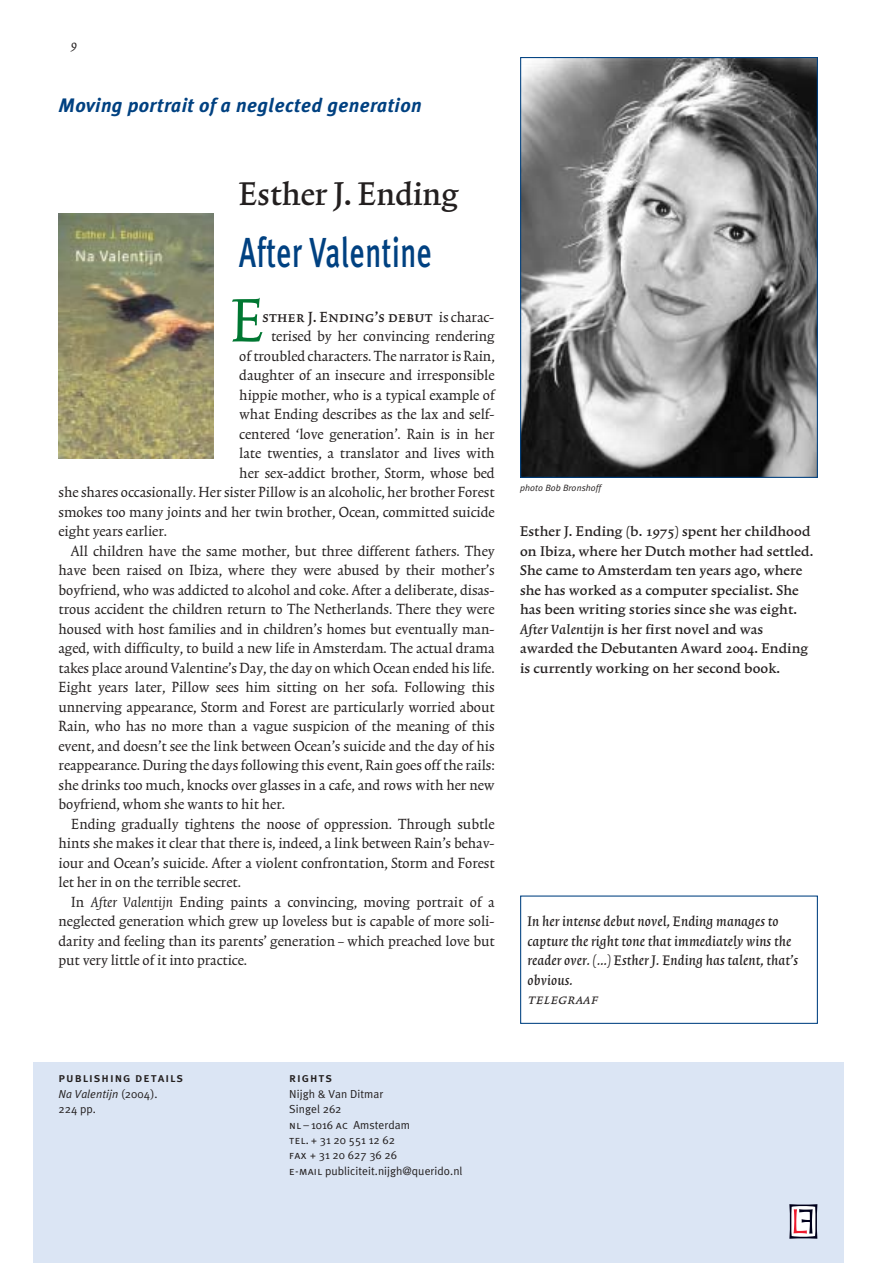
<style>
.page{position:relative;width:893px;height:1263px;background:#fff}
.page>*{position:absolute;margin:0;border:0;box-sizing:border-box;transform-origin:0 0}
.t1{font:72.3px "Trinite No 1 Rom Con";color:#007732}
.t2{font:500 42px "Meta Plus";letter-spacing:.02em;color:#004181;scale:.7 1}
.t3{font:39px "Trinite No 1 Med Con";letter-spacing:.005em;color:#231f1f}
.t4{font:italic 700 19.5px "Meta Plus";letter-spacing:.02em;color:#004181}
.t5{font:17.4px "Trinite No 1 Rom Con";color:#231f1f}
.t6{font:17.4px/19.5px "Trinite No 1 Med Ita";letter-spacing:.01em;color:#231f1f}
.t7{font:17.4px "Trinite No 1 Med Con Exp";letter-spacing:.025em;color:#231f1f}
.t8{font:16.65px/19.5px "Trinite No 1 Med Wid";letter-spacing:.01em;color:#231f1f}
.t9{font:italic 16.65px "Trinite No 1 Rom Wid Exp";letter-spacing:.025em;color:#231f1f}
.t10{font:15.9px "Trinite No 1 Rom Con";color:#231f1f}
.t11{font:12.9px "Meta Plus Medium Caps";letter-spacing:.075em;color:#231f1f}
.t12{font:11.7px/15.5px "Meta Plus Normal";letter-spacing:.005em;color:#231f1f}
.t13{font:italic 9.15px "Meta Plus Normal";letter-spacing:.005em;color:#231f1f}
.s1{font-family:"Trinite No 1 Rom Con"}
.s2{font-family:"Trinite No 1";font-style:italic}
.s3{font-family:"Vast Witversie 2"}
.s4{font-family:"Trinite No 1 Med Ita"}
.s5{font-style:italic}
.s6{font-family:"Meta Plus Normal Caps"}
</style>
<div class="page">
<div style="left:33px;top:1063px;width:810px;height:200px;background:#dbe5f4"></div>
<img style="left:522px;top:59px;width:293px;height:417px">
<div style="left:520px;top:57px;width:297px;height:421px;border:1px solid #004181"></div>
<div style="left:520px;top:896px;width:297px;height:128px;border:1px solid #004181"></div>
<img style="left:58px;top:214px;width:156px;height:244px">
<svg style="left:789px;top:1204px;width:28px;height:35px"></svg>
<svg style="left:791px;top:1206px;width:24px;height:31px"></svg>
<p class="t10" style="left:71px;top:39px;width:7px">9</p>
<p class="t4" style="left:58px;top:99px;width:364px">Moving portrait of a neglected generation</p>
<h3 class="t3" style="left:239px;top:181px;width:220px">Esther J. Ending</h3>
<h2 class="t2" style="left:239px;top:238px;width:276px">After Valentine</h2>
<h1 class="t1" style="left:230px;top:297px;width:35px">E</h1>
<p class="t7" style="left:262px;top:306px;width:233px">sther J. Ending’s debut <span class="s1">is charac-</span></p>
<p class="t5" style="left:271px;top:331px;width:225px">terised by her convincing rendering</p>
<p class="t5" style="left:239px;top:350px;width:257px">of troubled characters. The narrator is Rain,</p>
<p class="t5" style="left:239px;top:370px;width:257px">daughter of an insecure and irresponsible</p>
<p class="t5" style="left:239px;top:389px;width:257px">hippie mother, who is a typical example of</p>
<p class="t5" style="left:239px;top:409px;width:257px">what Ending describes as the lax and self-</p>
<p class="t5" style="left:239px;top:428px;width:257px">centered ‘love generation’. Rain is in her</p>
<p class="t5" style="left:239px;top:448px;width:257px">late twenties, a translator and lives with</p>
<p class="t5" style="left:239px;top:467px;width:257px">her sex-addict brother, Storm, whose bed</p>
<p class="t5" style="left:58px;top:487px;width:437px">she shares occasionally. Her sister Pillow is an alcoholic, her brother Forest</p>
<p class="t5" style="left:58px;top:506px;width:437px">smokes too many joints and her twin brother, Ocean, committed suicide</p>
<p class="t5" style="left:58px;top:526px;width:110px">eight years earlier.</p>
<p class="t5" style="left:71px;top:545px;width:425px">All children have the same mother, but three different fathers. They</p>
<p class="t5" style="left:58px;top:565px;width:437px">have been raised on Ibiza, where they were abused by their mother’s</p>
<p class="t5" style="left:58px;top:584px;width:437px">boyfriend, who was addicted to alcohol and coke. After a deliberate, disas-</p>
<p class="t5" style="left:58px;top:604px;width:437px">trous accident the children return to The Netherlands. There they were</p>
<p class="t5" style="left:58px;top:623px;width:437px">housed with host families and in children’s homes but eventually man-</p>
<p class="t5" style="left:58px;top:643px;width:437px">aged, with difficulty, to build a new life in Amsterdam. The actual drama</p>
<p class="t5" style="left:58px;top:662px;width:437px">takes place around Valentine’s Day, the day on which Ocean ended his life.</p>
<p class="t5" style="left:58px;top:682px;width:437px">Eight years later, Pillow sees him sitting on her sofa. Following this</p>
<p class="t5" style="left:58px;top:701px;width:437px">unnerving appearance, Storm and Forest are particularly worried about</p>
<p class="t5" style="left:58px;top:721px;width:437px">Rain, who has no more than a vague suspicion of the meaning of this</p>
<p class="t5" style="left:58px;top:740px;width:437px">event, and doesn’t see the link between Ocean’s suicide and the day of his</p>
<p class="t5" style="left:58px;top:760px;width:437px">reappearance. During the days following this event, Rain goes off the rails:</p>
<p class="t5" style="left:58px;top:779px;width:437px">she drinks too much, knocks over glasses in a cafe, and rows with her new</p>
<p class="t5" style="left:58px;top:799px;width:228px">boyfriend, whom she wants to hit her.</p>
<p class="t5" style="left:71px;top:818px;width:425px">Ending gradually tightens the noose of oppression. Through subtle</p>
<p class="t5" style="left:58px;top:838px;width:437px">hints she makes it clear that there is, indeed, a link between Rain’s behav-</p>
<p class="t5" style="left:58px;top:857px;width:437px">iour and Ocean’s suicide. After a violent confrontation, Storm and Forest</p>
<p class="t5" style="left:58px;top:877px;width:184px">let her in on the terrible secret.</p>
<p class="t5" style="left:71px;top:896px;width:425px">In <span class="s2">After Valentijn</span> Ending paints a convincing, moving portrait of a</p>
<p class="t5" style="left:58px;top:916px;width:437px">neglected generation which grew up loveless but is capable of more soli-</p>
<p class="t5" style="left:58px;top:935px;width:437px">darity and feeling than its parents’ generation<span class="s3">6</span>–<span class="s3">6</span>which preached love but</p>
<p class="t5" style="left:58px;top:955px;width:190px">put very little of it into practice.</p>
<p class="t13" style="left:520px;top:485px;width:83px">photo Bob Bronshoff</p>
<p class="t8" style="left:520px;top:523px;width:295px">Esther J. Ending (b. 1975) spent her childhood on Ibiza, where her Dutch mother had settled.<br>She came to Amsterdam ten years ago, where she has worked as a computer specialist. She has been writing stories since she was eight.<br><span class="s4">After Valentijn</span> is her first novel and was awarded the Debutanten Award 2004. Ending is currently working on her second book.</p>
<p class="t6" style="left:527px;top:913px;width:272px">In her intense debut novel, Ending manages to capture the right tone that immediately wins the reader over. (...) Esther J. Ending has talent, that’s obvious.</p>
<p class="t9" style="left:527px;top:989px;width:73px">telegraaf</p>
<p class="t11" style="left:58px;top:1070px;width:126px">publishing details</p>
<p class="t12" style="left:58px;top:1087px;width:101px"><span class="s5">Na Valentijn</span> (2004).<br>224 pp.</p>
<p class="t11" style="left:289px;top:1070px;width:44px">rights</p>
<p class="t12" style="left:289px;top:1087px;width:175px">Nijgh &amp; Van Ditmar<br>Singel 262<br><span class="s6">nl</span><span class="s3">6</span>–<span class="s3">6</span>1016 <span class="s6">ac</span> Amsterdam<br><span class="s6">tel</span>. + 31 20 551 12 62<br><span class="s6">fax</span> + 31 20 627 36 26<br><span class="s6">e-mail</span> publiciteit.nijgh@querido.nl</p>
</div>
